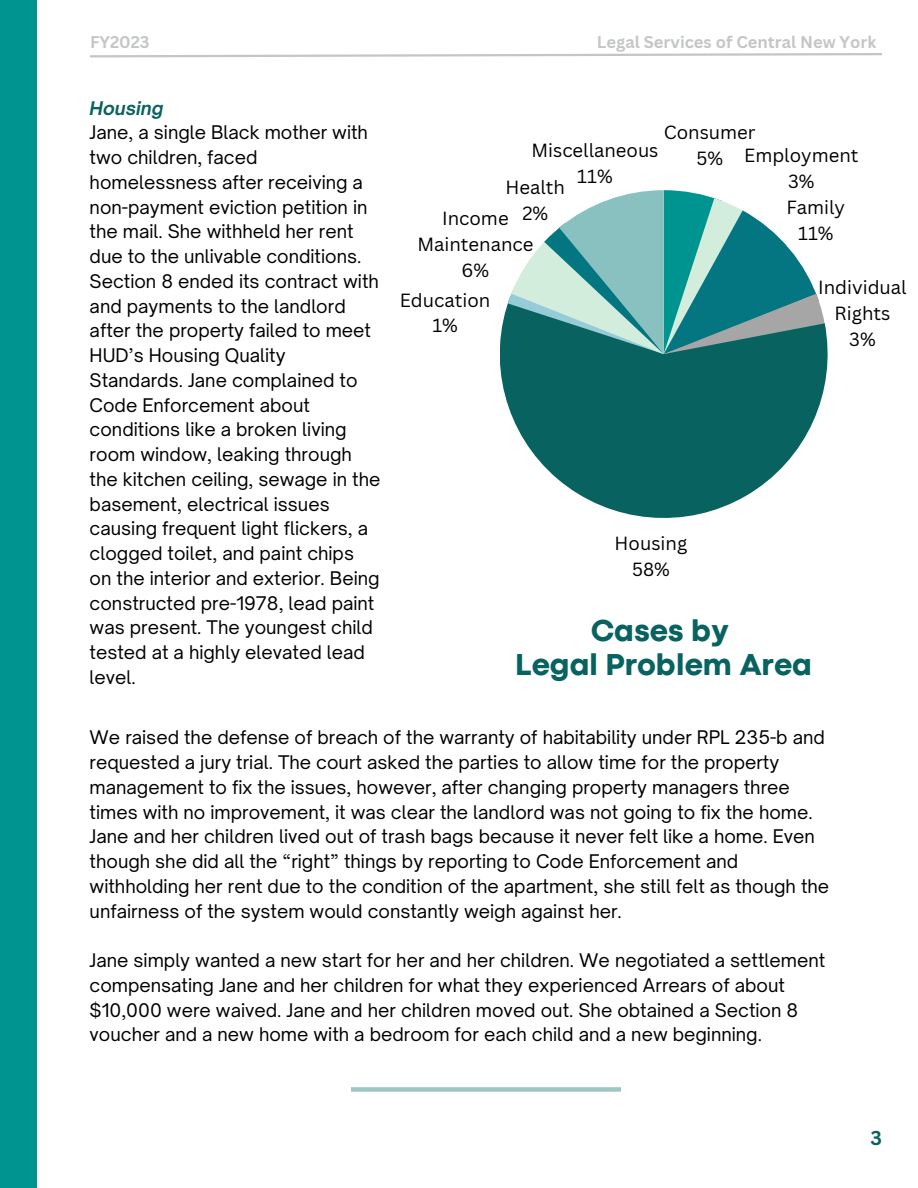
<style>
.page{position:relative;width:918px;height:1188px;background:#fff}
.page>*{position:absolute;margin:0;border:0;box-sizing:border-box;transform-origin:0 0}
.t1{font:800 31.5px "Codec Pro";color:#08625f}
.t2{font:700 19.5px "Canva Sans";color:#08625f}
.t3{font:18.6px "Canva Sans";color:#000}
.t4{font:18.45px "Canva Sans";color:#000}
.t5{font:18px/24.8px "Open Sauce One";color:#000}
.t6{font:italic 700 18px "Open Sauce One";color:#08625f}
.t7{font:700 16.5px "Canva Sans";color:#c3c5c6}
</style>
<div class="page">
<div style="left:0;top:0;width:37px;height:1188px;background:#009490"></div>
<svg style="left:90px;top:53px;width:792px;height:5px"></svg>
<svg style="left:500px;top:303px;width:328px;height:215px;fill:#08625f"></svg>
<svg style="left:508px;top:190px;width:318px;height:164px"></svg>
<div style="left:283px;top:212px;width:226px;height:76px;background:#fff"></div>
<div style="left:351px;top:1087px;width:270px;height:5px;background:#9dc6c5"></div>
<p class="t7" style="left:90px;top:31px;width:61px">FY2023</p>
<p class="t7" style="left:597px;top:31px;width:281px">Legal Services of Central New York</p>
<p class="t6" style="left:90px;top:97px;width:75px">Housing</p>
<p class="t5" style="left:90px;top:120px;width:292px">Jane, a single Black mother with two children, faced homelessness after receiving a non-payment eviction petition in the mail. She withheld her rent due to the unlivable conditions.<br>Section 8 ended its contract with and payments to the landlord after the property failed to meet<br>HUD’s Housing Quality<br>Standards. Jane complained to<br>Code Enforcement about conditions like a broken living room window, leaking through the kitchen ceiling, sewage in the basement, electrical issues causing frequent light flickers, a clogged toilet, and paint chips on the interior and exterior. Being constructed pre-1978, lead paint was present. The youngest child tested at a highly elevated lead level.</p>
<p class="t3" style="left:664px;top:119px;width:93px">Consumer</p>
<p class="t4" style="left:531px;top:137px;width:129px">Miscellaneous</p>
<p class="t4" style="left:577px;top:163px;width:37px">11%</p>
<p class="t4" style="left:744px;top:142px;width:116px">Employment</p>
<p class="t4" style="left:788px;top:168px;width:28px">3%</p>
<p class="t3" style="left:696px;top:145px;width:28px">5%</p>
<p class="t3" style="left:506px;top:174px;width:61px">Health</p>
<p class="t3" style="left:522px;top:200px;width:27px">2%</p>
<p class="t4" style="left:786px;top:194px;width:60px">Family</p>
<p class="t4" style="left:798px;top:220px;width:37px">11%</p>
<p class="t3" style="left:442px;top:205px;width:68px">Income</p>
<p class="t3" style="left:417px;top:231px;width:118px">Maintenance</p>
<p class="t3" style="left:462px;top:257px;width:29px">6%</p>
<p class="t4" style="left:306px;top:220px;width:188px">Income Maintenance</p>
<p class="t4" style="left:858px;top:272px;width:63px">Individ</p>
<p class="t3" style="left:818px;top:274px;width:90px">Individual</p>
<p class="t3" style="left:835px;top:300px;width:57px">Rights</p>
<p class="t3" style="left:849px;top:326px;width:28px">3%</p>
<p class="t3" style="left:400px;top:287px;width:92px">Education</p>
<p class="t3" style="left:432px;top:313px;width:27px">1%</p>
<p class="t4" style="left:615px;top:531px;width:74px">Housing</p>
<p class="t4" style="left:632px;top:557px;width:39px">58%</p>
<p class="t1" style="left:591px;top:619px;width:139px">Cases by</p>
<p class="t1" style="left:515px;top:654px;width:298px">Legal Problem Area</p>
<p class="t5" style="left:90px;top:725px;width:741px">We raised the defense of breach of the warranty of habitability under RPL 235-b and requested a jury trial. The court asked the parties to allow time for the property management to fix the issues, however, after changing property managers three times with no improvement, it was clear the landlord was not going to fix the home.<br>Jane and her children lived out of trash bags because it never felt like a home. Even though she did all the “right” things by reporting to Code Enforcement and withholding her rent due to the condition of the apartment, she still felt as though the unfairness of the system would constantly weigh against her.</p>
<p class="t5" style="left:90px;top:948px;width:737px">Jane simply wanted a new start for her and her children. We negotiated a settlement compensating Jane and her children for what they experienced Arrears of about $10,000 were waived. Jane and her children moved out. She obtained a Section 8 voucher and a new home with a bedroom for each child and a new beginning.</p>
<p class="t2" style="left:871px;top:1124px;width:13px">3</p>
</div>
